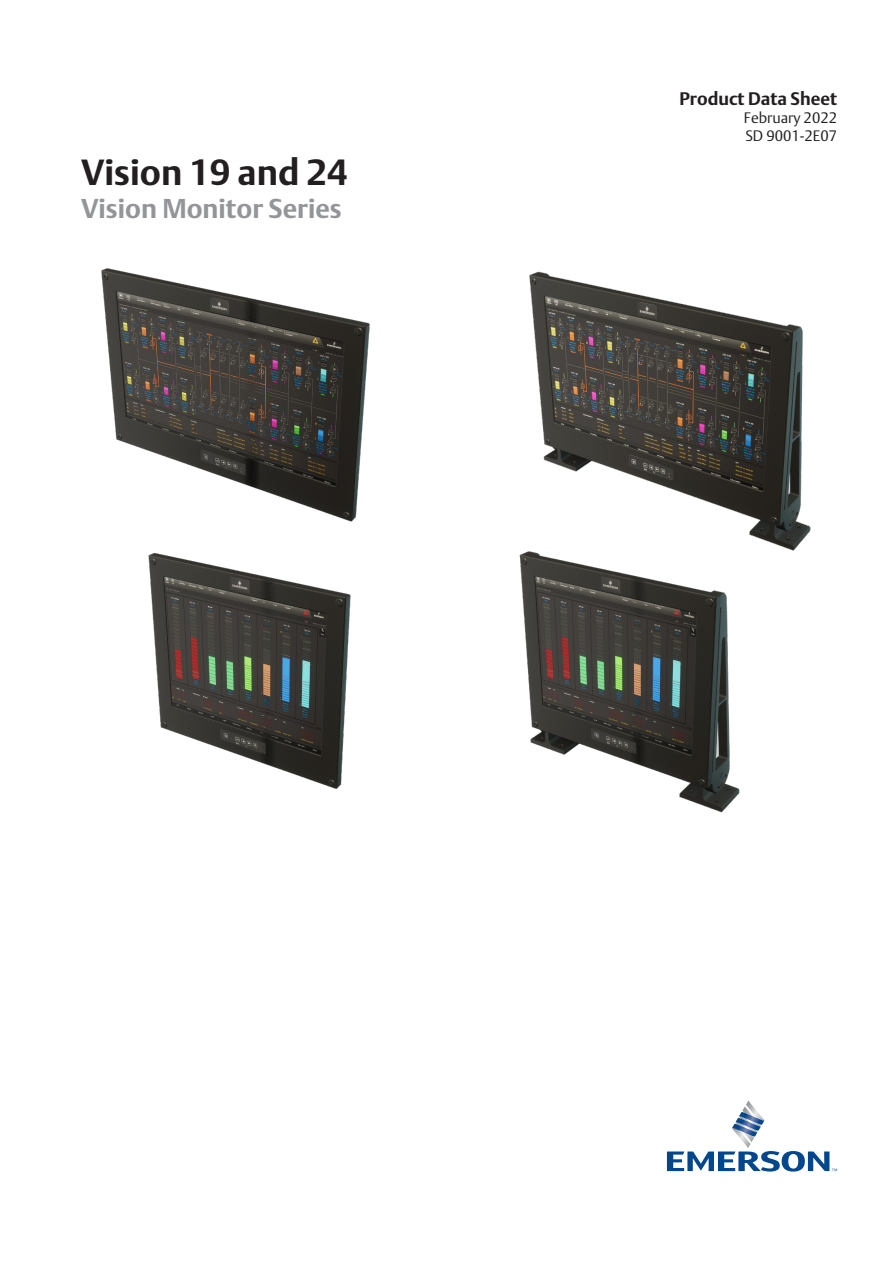
<style>
.page{position:relative;width:893px;height:1263px;background:#fff}
.page>*{position:absolute;margin:0;border:0;box-sizing:border-box;transform-origin:0 0}
.t1{font:700 36px "DTL Argo T";color:#231f20}
.Subhead{font:700 27px "DTL Argo T";color:#939598}
.t2{font:700 18px "DTL Argo T";color:#231f20}
.t3{font:15px/18px "DTL Argo T Light";color:#231f20}
</style>
<div class="page">
<svg style="left:667px;top:1100px;width:170px;height:71px"></svg>
<img style="left:529px;top:271px;width:282px;height:280px">
<img style="left:101px;top:268px;width:269px;height:254px">
<img style="left:148px;top:553px;width:203px;height:236px">
<img style="left:519px;top:535px;width:226px;height:278px">
<p class="t1" style="left:81px;top:151px;width:268px">Vision 19 and 24</p>
<p class="Subhead" style="left:81px;top:192px;width:262px">Vision Monitor Series</p>
<p class="t2" style="left:679px;top:88px;width:159px">Product Data Sheet</p>
<p class="t3" style="left:744px;top:109px;width:95px">February 2022<br>SD 9001-2E07</p>
</div>
